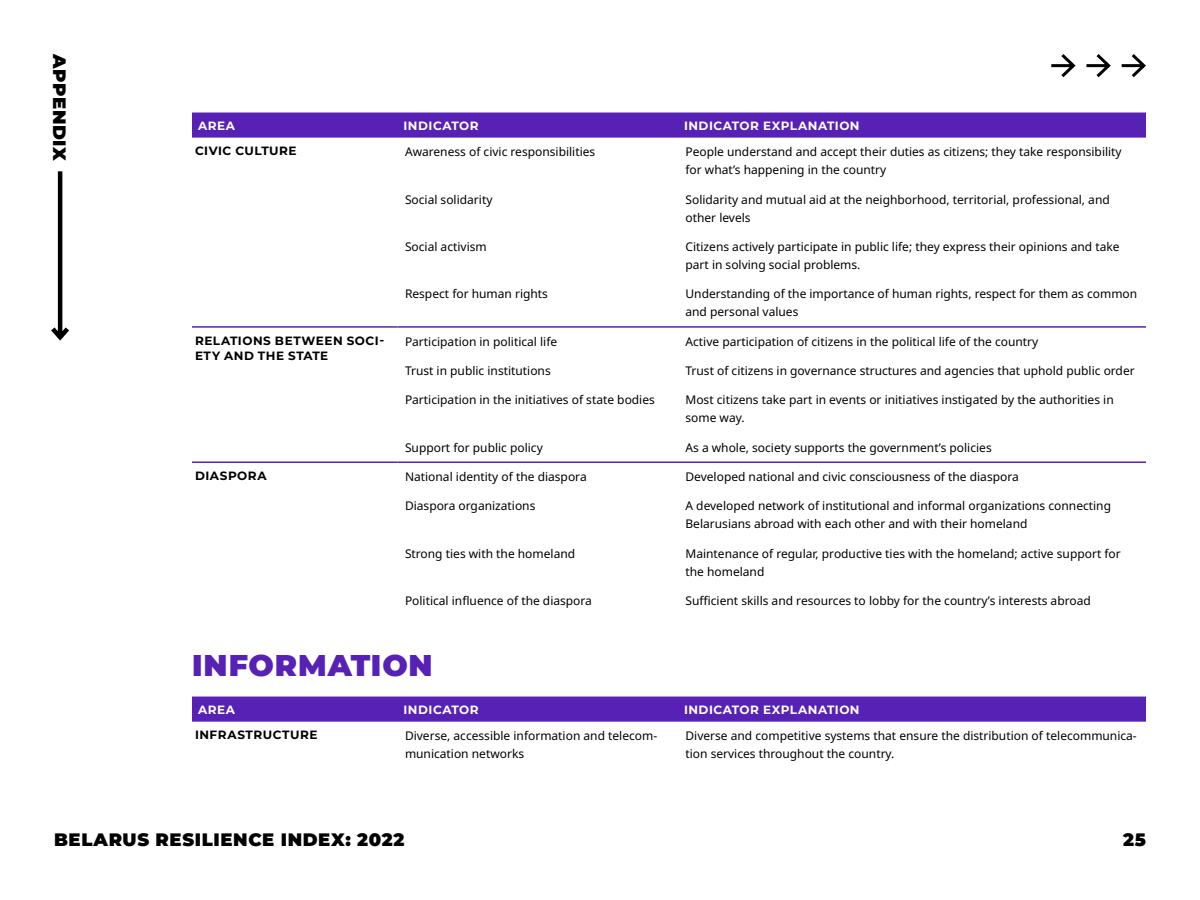
<style>
.page{position:relative;width:1200px;height:900px;background:#fff}
.page>*{position:absolute;margin:0;border:0;box-sizing:border-box;transform-origin:0 0}
.t1{font:900 30px "Montserrat";letter-spacing:.03em;color:#5721b5}
.t2{font:900 18px "Montserrat";letter-spacing:.035em;color:#000}
.tb_Text{font:12px/18px "Noto Sans";color:#000}
.tb_Name{font:700 12px/15px "Montserrat";letter-spacing:.045em;color:#000}
.tb_Header{font:700 12px "Montserrat";letter-spacing:.045em;color:#fff}
</style>
<div class="page">
<svg style="left:1051px;top:54px;width:95px;height:24px"></svg>
<svg style="left:192px;top:112px;width:954px;height:26px;background:#5c28b7"></svg>
<hr style="left:192px;top:326px;width:206px;height:2px;background:#5721b5">
<hr style="left:398px;top:326px;width:280px;height:2px;background:#5721b5">
<hr style="left:678px;top:326px;width:468px;height:2px;background:#5721b5">
<hr style="left:192px;top:461px;width:206px;height:2px;background:#5721b5">
<hr style="left:398px;top:461px;width:280px;height:2px;background:#5721b5">
<hr style="left:678px;top:461px;width:468px;height:2px;background:#5721b5">
<div style="left:192px;top:697px;width:954px;height:25px;background:#5721b5"></div>
<svg style="left:51px;top:171px;width:18px;height:170px"></svg>
<p class="t2" style="left:72px;top:54px;width:108px;rotate:90deg">APPENDIX</p>
<p class="tb_Header" style="left:198px;top:118px;width:39px">AREA</p>
<p class="tb_Header" style="left:404px;top:118px;width:77px">INDICATOR</p>
<p class="tb_Header" style="left:684px;top:118px;width:177px">INDICATOR EXPLANATION</p>
<p class="tb_Name" style="left:195px;top:143px;width:103px">CIVIC CULTURE</p>
<p class="tb_Text" style="left:405px;top:143px;width:192px">Awareness of civic responsibilities</p>
<p class="tb_Text" style="left:686px;top:143px;width:438px">People understand and accept their duties as citizens; they take responsibility for what’s happening in the country</p>
<p class="tb_Text" style="left:405px;top:191px;width:89px">Social solidarity</p>
<p class="tb_Text" style="left:686px;top:191px;width:426px">Solidarity and mutual aid at the neighborhood, territorial, professional, and other levels</p>
<p class="tb_Text" style="left:405px;top:238px;width:83px">Social activism</p>
<p class="tb_Text" style="left:686px;top:238px;width:436px">Citizens actively participate in public life; they express their opinions and take part in solving social problems.</p>
<p class="tb_Text" style="left:405px;top:285px;width:145px">Respect for human rights</p>
<p class="tb_Text" style="left:686px;top:285px;width:453px">Understanding of the importance of human rights, respect for them as common and personal values</p>
<p class="tb_Name" style="left:195px;top:332px;width:191px">RELATIONS BETWEEN SOCI-<br>ETY AND THE STATE</p>
<p class="tb_Text" style="left:405px;top:333px;width:154px">Participation in political life</p>
<p class="tb_Text" style="left:686px;top:333px;width:354px">Active participation of citizens in the political life of the country</p>
<p class="tb_Text" style="left:405px;top:362px;width:147px">Trust in public institutions</p>
<p class="tb_Text" style="left:686px;top:362px;width:451px">Trust of citizens in governance structures and agencies that uphold public order</p>
<p class="tb_Text" style="left:405px;top:391px;width:251px">Participation in the initiatives of state bodies</p>
<p class="tb_Text" style="left:686px;top:391px;width:430px">Most citizens take part in events or initiatives instigated by the authorities in some way.</p>
<p class="tb_Text" style="left:405px;top:439px;width:139px">Support for public policy</p>
<p class="tb_Text" style="left:686px;top:439px;width:308px">As a whole, society supports the government’s policies</p>
<p class="tb_Name" style="left:195px;top:468px;width:73px">DIASPORA</p>
<p class="tb_Text" style="left:405px;top:468px;width:183px">National identity of the diaspora</p>
<p class="tb_Text" style="left:686px;top:468px;width:335px">Developed national and civic consciousness of the diaspora</p>
<p class="tb_Text" style="left:405px;top:497px;width:132px">Diaspora organizations</p>
<p class="tb_Text" style="left:686px;top:497px;width:427px">A developed network of institutional and informal organizations connecting<br>Belarusians abroad with each other and with their homeland</p>
<p class="tb_Text" style="left:405px;top:545px;width:172px">Strong ties with the homeland</p>
<p class="tb_Text" style="left:686px;top:545px;width:437px">Maintenance of regular, productive ties with the homeland; active support for the homeland</p>
<p class="tb_Text" style="left:405px;top:592px;width:189px">Political influence of the diaspora</p>
<p class="tb_Text" style="left:686px;top:592px;width:407px">Sufficient skills and resources to lobby for the country’s interests abroad</p>
<p class="t1" style="left:192px;top:645px;width:242px">INFORMATION</p>
<p class="tb_Header" style="left:198px;top:702px;width:39px">AREA</p>
<p class="tb_Header" style="left:404px;top:702px;width:77px">INDICATOR</p>
<p class="tb_Header" style="left:684px;top:702px;width:177px">INDICATOR EXPLANATION</p>
<p class="tb_Name" style="left:195px;top:727px;width:124px">INFRASTRUCTURE</p>
<p class="tb_Text" style="left:405px;top:727px;width:254px">Diverse, accessible information and telecom&shy;munication networks</p>
<p class="tb_Text" style="left:686px;top:727px;width:453px">Diverse and competitive systems that ensure the distribution of telecommunica&shy;tion services throughout the country.</p>
<h2 class="t2" style="left:54px;top:828px;width:352px">BELARUS RESILIENCE INDEX: 2022</h2>
<h2 class="t2" style="left:1123px;top:828px;width:24px">25</h2>
</div>
